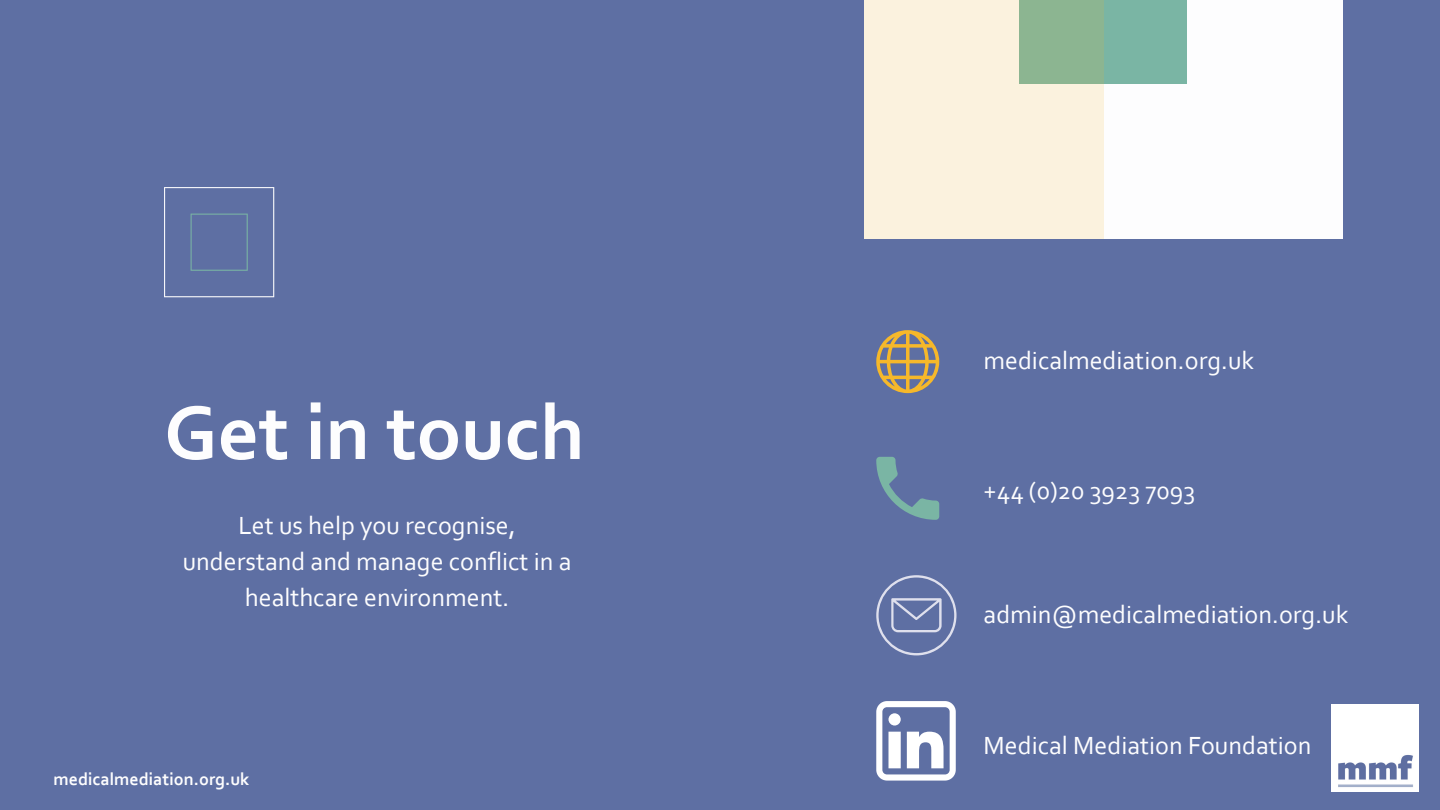
<style>
.page{position:relative;width:1440px;height:810px;background:#5e6fa3}
.page>*{position:absolute;margin:0;border:0;box-sizing:border-box;transform-origin:0 0}
.t1{font:700 80px "Corbel";color:#fdfdfe}
.t2{font:26px/36px "Corbel";color:#fdfdfe;text-align:center}
.t3{font:700 18px "Corbel";color:#fdfdfe}
</style>
<div class="page">
<svg style="left:876px;top:457px;width:63px;height:63px"></svg>
<svg style="left:876px;top:330px;width:63px;height:63px"></svg>
<svg style="left:164px;top:187px;width:110px;height:110px"></svg>
<div style="left:864px;top:0;width:479px;height:239px;background:#fdfdfe"></div>
<div style="left:1020px;top:0;width:167px;height:84px;background:#7ab5a4"></div>
<svg style="left:864px;top:0;width:239px;height:239px;background:#edead4"></svg>
<img style="left:1332px;top:705px;width:87px;height:87px">
<svg style="left:876px;top:575px;width:81px;height:80px"></svg>
<svg style="left:876px;top:701px;width:80px;height:80px"></svg>
<p class="t1" style="left:164px;top:400px;width:422px">Get in touch</p>
<p class="t2" style="left:183px;top:510px;width:390px">Let us help you recognise, understand and manage conflict in a healthcare environment.</p>
<p class="t3" style="left:53px;top:771px;width:198px">medicalmediation.org.uk</p>
<p class="t2" style="left:984px;top:345px;width:272px">medicalmediation.org.uk</p>
<p class="t2" style="left:984px;top:475px;width:213px">+44 (0)20 3923 7093</p>
<p class="t2" style="left:984px;top:598px;width:366px">admin@medicalmediation.org.uk</p>
<p class="t2" style="left:984px;top:730px;width:329px">Medical Mediation Foundation</p>
</div>
